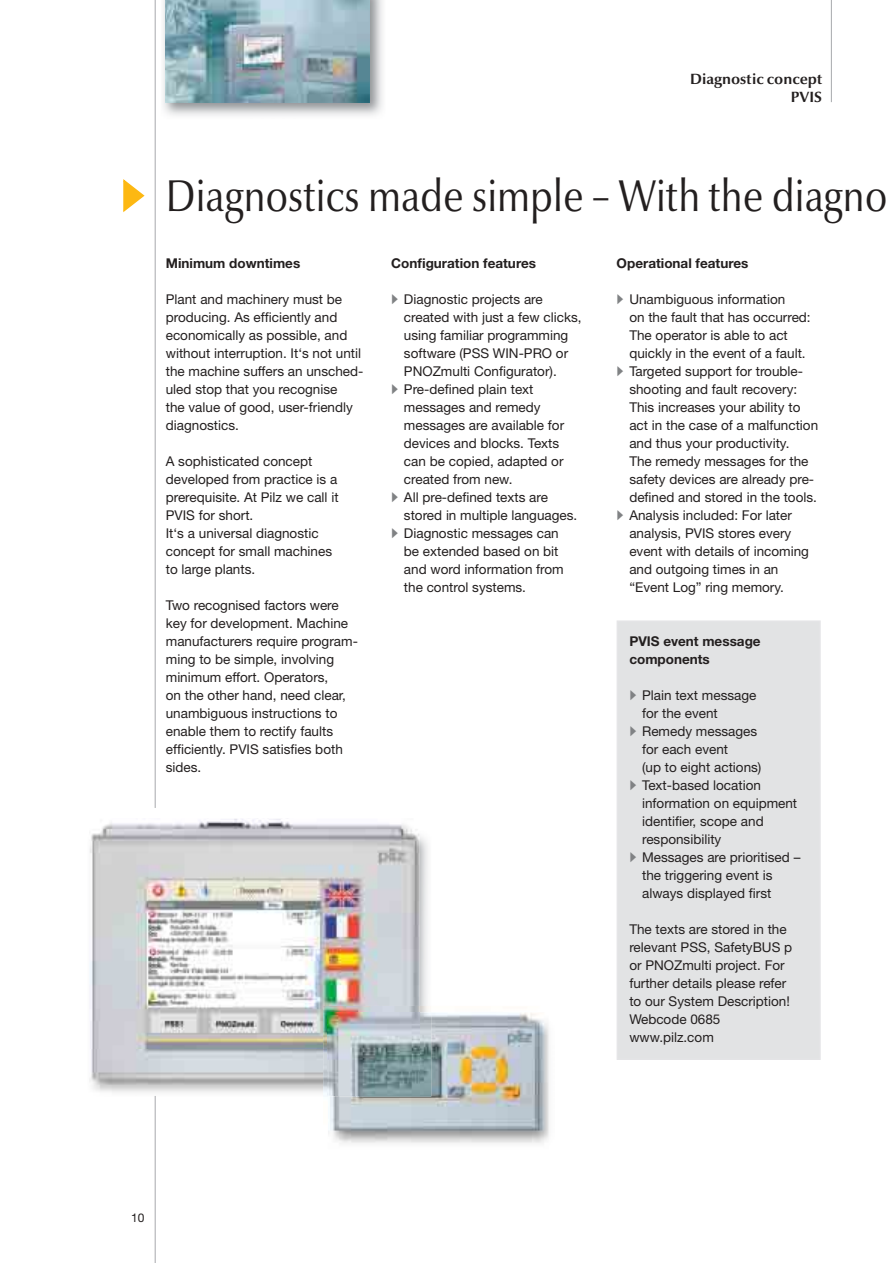
<style>
.page{position:relative;width:893px;height:1263px;background:#fff}
.page>*{position:absolute;margin:0;border:0;box-sizing:border-box;transform-origin:0 0}
.t1{font:45px "Optima Nova LT Pro";color:#231f1f;scale:.85 1}
.t2{font:700 15px/18px "Optima Nova LT Pro";color:#231f1f;text-align:right}
.t3{font:13.5px/18px "Helvetica Neue LT Pro";color:#231f1f}
.t4{font:700 13.5px/18px "Helvetica Neue LT Pro";color:#231f1f}
.t5{font:12px "Helvetica Neue LT Pro";color:#231f1f}
.s1{color:#808284}
</style>
<div class="page">
<img style="left:163px;top:0;width:220px;height:116px">
<img style="left:166px;top:0;width:204px;height:102px">
<svg style="left:123px;top:179px;width:22px;height:33px"></svg>
<img style="left:419px;top:834px;width:9px;height:172px">
<img style="left:90px;top:819px;width:329px;height:230px">
<img style="left:89px;top:1049px;width:234px;height:44px">
<img style="left:328px;top:1013px;width:220px;height:130px">
<img style="left:323px;top:1006px;width:96px;height:90px">
<img style="left:328px;top:1012px;width:103px;height:85px">
<img style="left:328px;top:1012px;width:91px;height:84px">
<hr style="left:831px;top:0;width:1px;height:102px;background:#a7a9ac">
<hr style="left:155px;top:1096px;width:1px;height:167px;background:#a7a9ac">
<div style="left:617px;top:621px;width:203px;height:438px;background:#e2e3e4"></div>
<div style="left:616px;top:620px;width:205px;height:440px;border:2px solid #e5e5e7"></div>
<hr style="left:155px;top:0;width:1px;height:808px;background:#a7a9ac">
<p class="t2" style="left:690px;top:71px;width:133px">Diagnostic concept<br>PVIS</p>
<h1 class="t1" style="left:166px;top:178px;width:851px">Diagnostics made simple – With the diagno</h1>
<p class="t4" style="left:166px;top:255px;width:136px">Minimum downtimes</p>
<p class="t3" style="left:166px;top:292px;width:199px">Plant and machinery must be producing. As efficiently and economically as possible, and without interruption. It‘s not until the machine suffers an unsched&shy;uled stop that you recognise<br>the value of good, user-friendly diagnostics.</p>
<p class="t3" style="left:166px;top:454px;width:174px">A sophisticated concept developed from practice is a prerequisite. At Pilz we call it<br>PVIS for short.<br>It‘s a universal diagnostic concept for small machines to large plants.</p>
<p class="t3" style="left:166px;top:598px;width:194px">Two recognised factors were key for development. Machine manufacturers require program&shy;ming to be simple, involving minimum effort. Operators,<br>on the other hand, need clear, unambiguous instructions to enable them to rectify faults efficiently. PVIS satisfies both sides.</p>
<p class="t4" style="left:391px;top:255px;width:146px">Configuration features</p>
<p class="t3" style="left:404px;top:292px;width:179px;text-indent:-13px"><span class="s1">•</span> Diagnostic projects are created with just a few clicks, using familiar programming software (PSS WIN-PRO or<br>PNOZmulti Configurator).</p>
<p class="t3" style="left:404px;top:382px;width:162px;text-indent:-13px"><span class="s1">•</span> Pre-defined plain text messages and remedy messages are available for devices and blocks. Texts can be copied, adapted or created from new.</p>
<p class="t3" style="left:404px;top:490px;width:175px;text-indent:-13px"><span class="s1">•</span> All pre-defined texts are stored in multiple languages.</p>
<p class="t3" style="left:404px;top:526px;width:161px;text-indent:-13px"><span class="s1">•</span> Diagnostic messages can be extended based on bit and word information from the control systems.</p>
<p class="t4" style="left:616px;top:255px;width:133px">Operational features</p>
<p class="t3" style="left:629px;top:292px;width:183px;text-indent:-13px"><span class="s1">•</span> Unambiguous information<br>on the fault that has occurred:<br>The operator is able to act quickly in the event of a fault.</p>
<p class="t3" style="left:629px;top:364px;width:190px;text-indent:-13px"><span class="s1">•</span> Targeted support for trouble&shy;shooting and fault recovery:<br>This increases your ability to act in the case of a malfunction and thus your productivity.<br>The remedy messages for the safety devices are already pre&shy;defined and stored in the tools.</p>
<p class="t3" style="left:629px;top:508px;width:181px;text-indent:-13px"><span class="s1">•</span> Analysis included: For later analysis, PVIS stores every event with details of incoming and outgoing times in an “Event Log” ring memory.</p>
<p class="t4" style="left:629px;top:633px;width:133px">PVIS event message components</p>
<p class="t3" style="left:642px;top:688px;width:116px;text-indent:-13px"><span class="s1">•</span> Plain text message for the event</p>
<p class="t3" style="left:642px;top:724px;width:121px;text-indent:-13px"><span class="s1">•</span> Remedy messages for each event<br>(up to eight actions)</p>
<p class="t3" style="left:642px;top:778px;width:157px;text-indent:-13px"><span class="s1">•</span> Text-based location information on equipment identifier, scope and responsibility</p>
<p class="t3" style="left:642px;top:850px;width:160px;text-indent:-13px"><span class="s1">•</span> Messages are prioritised – the triggering event is always displayed first</p>
<p class="t3" style="left:629px;top:922px;width:164px">The texts are stored in the relevant PSS, SafetyBUS p or PNOZmulti project. For further details please refer to our System Description!<br>Webcode 0685 www.pilz.com</p>
<p class="t5" style="left:131px;top:1213px;width:15px">10</p>
</div>
